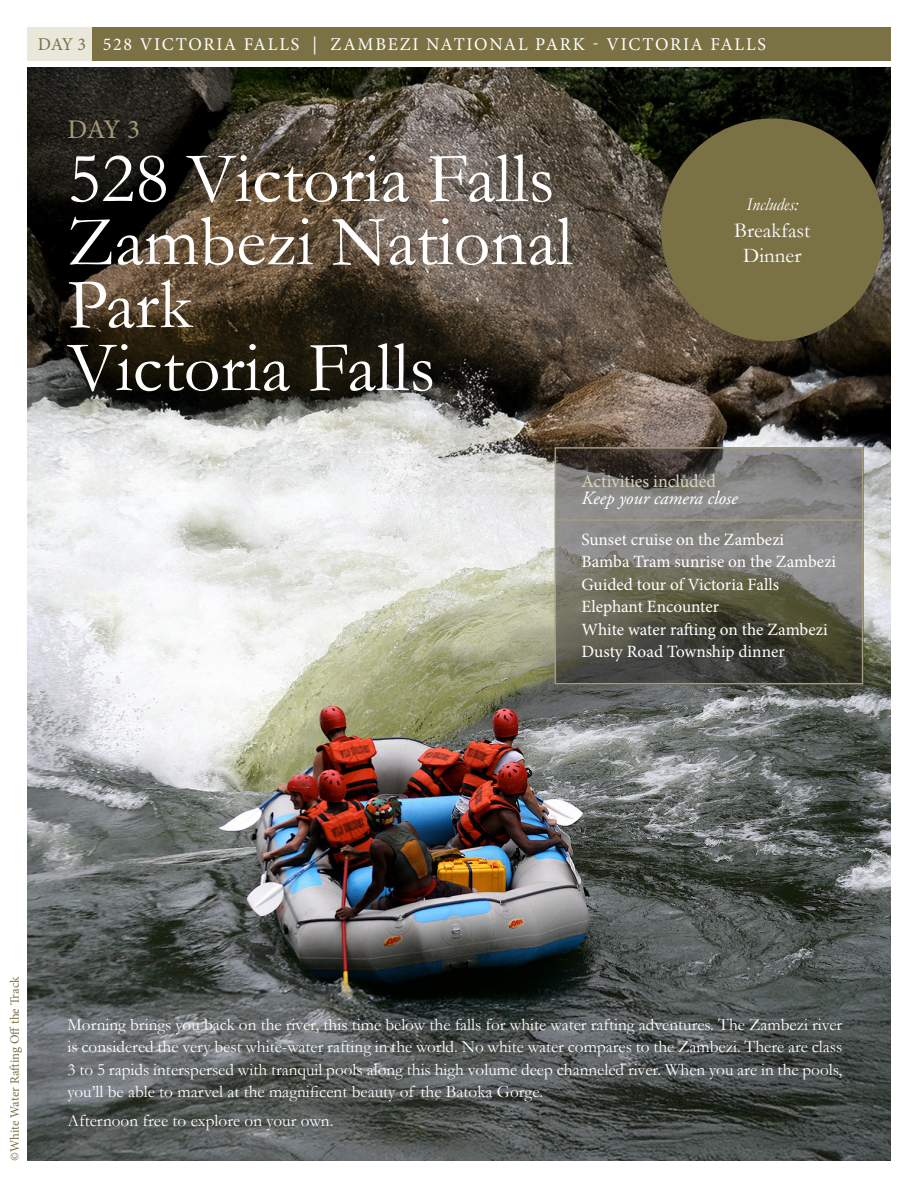
<style>
.page{position:relative;width:918px;height:1188px;background:#fff}
.page>*{position:absolute;margin:0;border:0;box-sizing:border-box;transform-origin:0 0}
.t1{font:72px/63px "Garamond";color:#fff}
.t2{font:27px "Minion Pro";color:#a19979}
.body{font:21px "Garamond";color:#fff}
.t3{font:italic 18.75px "Adobe Garamond Pro";color:#fff}
.t4{font:18px "Minion Pro";letter-spacing:.1em;color:#fff}
.t5{font:18px "Minion Pro";color:#dad4ba}
.body-2{font:italic 18px "Garamond";color:#fff}
.Flight{font:17.25px/22.5px "Garamond";color:#fff;text-align:justify}
.body-3{font:17.25px "Minion Pro";color:#fff}
.Flight_info{font:12.75px "Minion Pro";letter-spacing:-.005em;color:#7a7145}
.s1{color:#7a7145}
</style>
<div class="page">
<img style="left:27px;top:68px;width:864px;height:1093px">
<div style="left:661px;top:118px;width:223px;height:223px;background:#7a7145;border-radius:50%"></div>
<div style="left:27px;top:27px;width:864px;height:34px;background:#7a7145"></div>
<div style="left:27px;top:27px;width:65px;height:34px;background:#e9e8db"></div>
<svg style="left:558px;top:450px;width:302px;height:231px;background:#696860"></svg>
<div style="left:555px;top:447px;width:308px;height:237px;border:2px solid #a49c7e"></div>
<hr style="left:555px;top:519px;width:308px;height:2px;background:#a49c7e">
<p class="t4" style="left:38px;top:32px;width:730px"><span class="s1">DAY 3</span> 528 VICTORIA FALLS | ZAMBEZI NATIONAL PARK - VICTORIA FALLS</p>
<p class="t2" style="left:68px;top:111px;width:74px">DAY 3</p>
<p class="t1" style="left:68px;top:145px;width:489px">528 Victoria Falls</p>
<p class="t1" style="left:68px;top:208px;width:507px">Zambezi National<br>Park</p>
<p class="t1" style="left:68px;top:334px;width:369px">Victoria Falls</p>
<p class="body-2" style="left:746px;top:192px;width:53px">Includes:</p>
<p class="body" style="left:734px;top:216px;width:78px">Breakfast</p>
<p class="body" style="left:743px;top:241px;width:60px">Dinner</p>
<p class="t5" style="left:582px;top:469px;width:136px">Activities included</p>
<p class="t3" style="left:582px;top:487px;width:158px">Keep your camera close</p>
<p class="body-3" style="left:582px;top:528px;width:204px">Sunset cruise on the Zambezi</p>
<p class="body-3" style="left:582px;top:550px;width:256px">Bamba Tram sunrise on the Zambezi</p>
<p class="body-3" style="left:582px;top:573px;width:199px">Guided tour of Victoria Falls</p>
<p class="body-3" style="left:582px;top:595px;width:139px">Elephant Encounter</p>
<p class="body-3" style="left:582px;top:618px;width:248px">White water rafting on the Zambezi</p>
<p class="body-3" style="left:582px;top:640px;width:205px">Dusty Road Township dinner</p>
<p class="Flight_info" style="left:6px;top:1161px;width:186px;rotate:-90deg">©White Water Rafting Off the Track</p>
<p class="Flight" style="left:68px;top:1013px;width:776px">Morning brings you back on the river, this time below the falls for white water rafting adventures. The Zambezi river is considered the very best white-water rafting in the world. No white water compares to the Zambezi. There are class 3 to 5 rapids interspersed with tranquil pools along this high volume deep channeled river. When you are in the pools, you’ll be able to marvel at the magnificent beauty of the Batoka Gorge.</p>
<p class="Flight" style="left:68px;top:1109px;width:267px">Afternoon free to explore on your own.</p>
</div>
